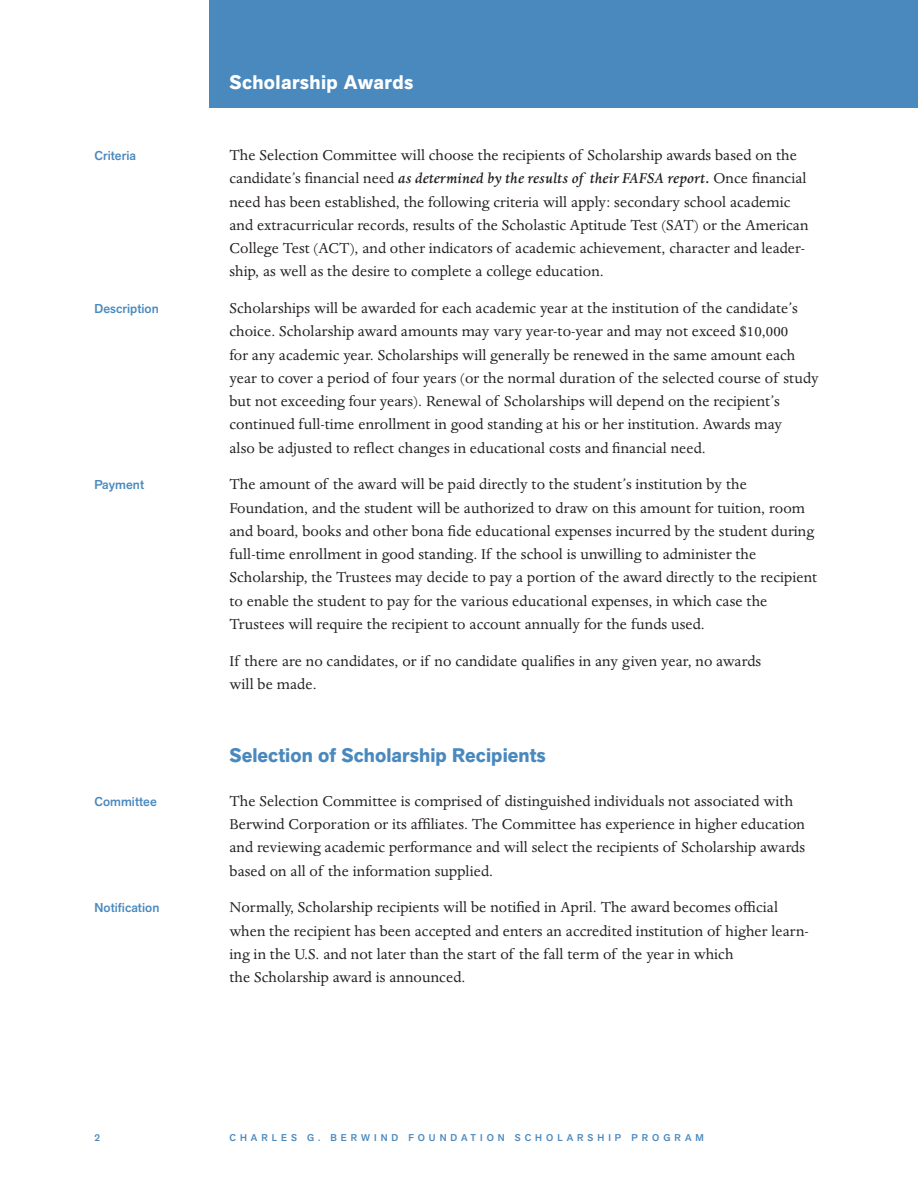
<style>
.page{position:relative;width:918px;height:1188px;background:#fff}
.page>*{position:absolute;margin:0;border:0;box-sizing:border-box;transform-origin:0 0}
.text{font:700 19.5px "Akzid Grtsk Next";letter-spacing:.005em;color:#4a89be}
.page_head{font:700 19.5px "Akzid Grtsk Next";letter-spacing:.02em;color:#fff}
.text-2{font:16.5px/23.2px "Dante";letter-spacing:.005em;color:#231f20}
.text-3{font:500 12.75px "Akzid Grtsk Next";letter-spacing:.005em;color:#4a89be}
.t1{font:500 9.75px "Akzid Grtsk Next";letter-spacing:.41em;color:#4a89be}
.s1{font-weight:500;font-style:italic}
</style>
<div class="page">
<div style="left:209px;top:0;width:709px;height:108px;background:#4a89be"></div>
<p class="page_head" style="left:230px;top:69px;width:185px">Scholarship Awards</p>
<p class="text-3" style="left:94px;top:147px;width:43px">Criteria</p>
<p class="text-2" style="left:229px;top:144px;width:581px">The Selection Committee will choose the recipients of Scholarship awards based on the candidate’s financial need <span class="s1">as determined by the results of their FAFSA report.</span> Once financial need has been established, the following criteria will apply: secondary school academic and extracurricular records, results of the Scholastic Aptitude Test (SAT) or the American College Test (ACT), and other indicators of academic achievement, character and leader&shy;ship, as well as the desire to complete a college education.</p>
<p class="text-3" style="left:94px;top:300px;width:66px">Description</p>
<p class="text-2" style="left:230px;top:297px;width:591px">Scholarships will be awarded for each academic year at the institution of the candidate’s choice. Scholarship award amounts may vary year-to-year and may not exceed $10,000<br>for any academic year. Scholarships will generally be renewed in the same amount each year to cover a period of four years (or the normal duration of the selected course of study but not exceeding four years). Renewal of Scholarships will depend on the recipient’s continued full-time enrollment in good standing at his or her institution. Awards may<br>also be adjusted to reflect changes in educational costs and financial need.</p>
<p class="text-3" style="left:94px;top:477px;width:51px">Payment</p>
<p class="text-2" style="left:230px;top:473px;width:589px">The amount of the award will be paid directly to the student’s institution by the Foundation, and the student will be authorized to draw on this amount for tuition, room and board, books and other bona fide educational expenses incurred by the student during full-time enrollment in good standing. If the school is unwilling to administer the Scholarship, the Trustees may decide to pay a portion of the award directly to the recipient to enable the student to pay for the various educational expenses, in which case the Trustees will require the recipient to account annually for the funds used.</p>
<p class="text-2" style="left:230px;top:650px;width:533px">If there are no candidates, or if no candidate qualifies in any given year, no awards will be made.</p>
<p class="text" style="left:230px;top:743px;width:318px">Selection of Scholarship Recipients</p>
<p class="text-3" style="left:94px;top:793px;width:64px">Committee</p>
<p class="text-2" style="left:230px;top:790px;width:577px">The Selection Committee is comprised of distinguished individuals not associated with Berwind Corporation or its affiliates. The Committee has experience in higher education and reviewing academic performance and will select the recipients of Scholarship awards based on all of the information supplied.</p>
<p class="text-3" style="left:94px;top:900px;width:66px">Notification</p>
<p class="text-2" style="left:230px;top:896px;width:581px">Normally, Scholarship recipients will be notified in April. The award becomes official when the recipient has been accepted and enters an accredited institution of higher learn&shy;ing in the U.S. and not later than the start of the fall term of the year in which<br>the Scholarship award is announced.</p>
<p class="t1" style="left:94px;top:1132px;width:7px">2</p>
<p class="t1" style="left:230px;top:1132px;width:476px">CHARLES G. BERWIND FOUNDATION SCHOLARSHIP PROGRAM</p>
</div>
